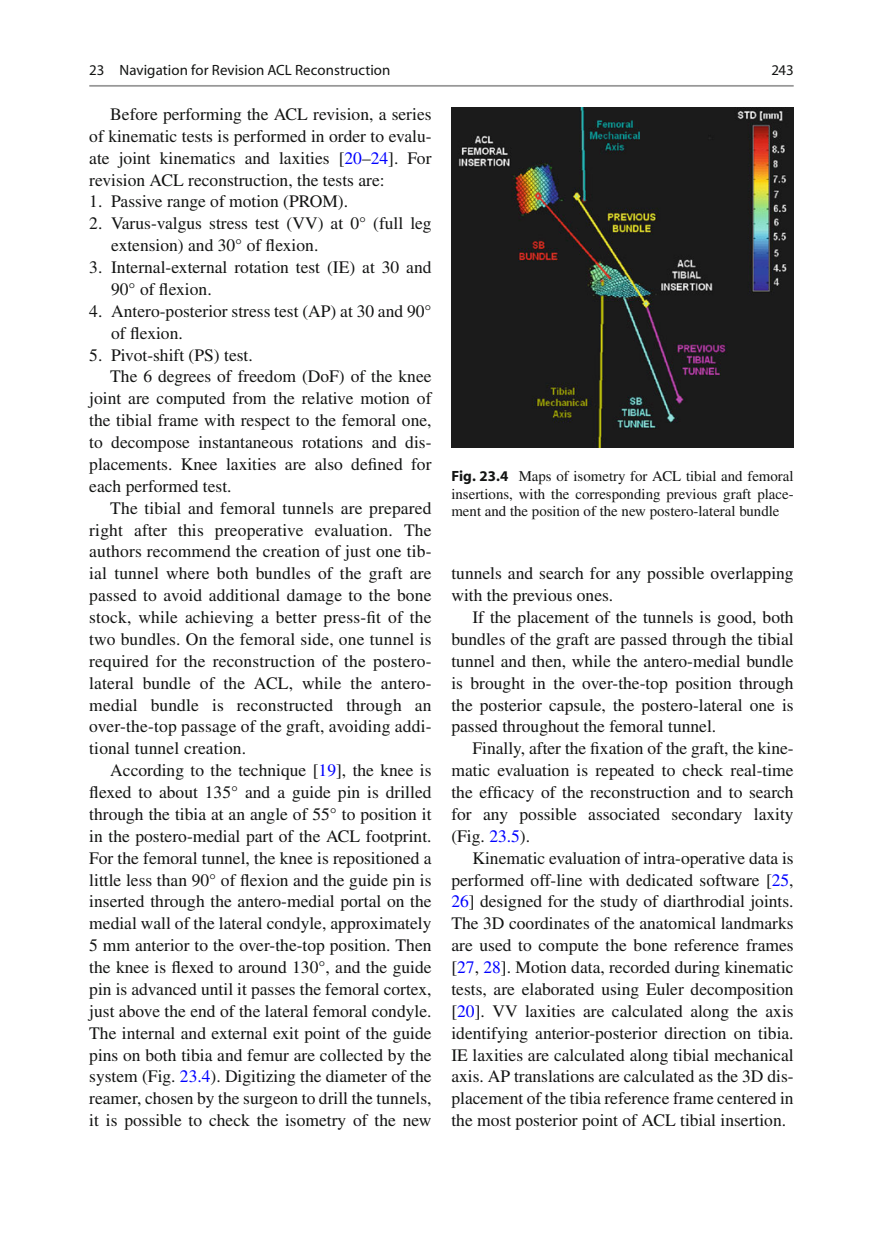
<style>
.page{position:relative;width:883px;height:1260px;background:#fff}
.page>*{position:absolute;margin:0;border:0;box-sizing:border-box;transform-origin:0 0}
.t1{font:17.5px/21.9px "Times";color:#131413;text-align:justify}
.t2{font:14.88px/17.5px "Times";color:#131413;text-align:justify}
.t3{font:14.88px "Myriad";letter-spacing:.005em;color:#131413}
.s1{color:#00f}
.s2{font-family:"Myriad";font-weight:700}
</style>
<div class="page">
<img style="left:451px;top:107px;width:343px;height:341px">
<hr style="left:89px;top:85px;width:705px;height:2px;background:#989898">
<p class="t3" style="left:89px;top:64px;width:303px">23 Navigation for Revision ACL Reconstruction</p>
<p class="t1" style="left:89px;top:105px;width:344px;text-indent:21px">Before performing the ACL revision, a series of kinematic tests is performed in order to evalu&shy;ate joint kinematics and laxities [ <span class="s1">20</span> – <span class="s1">24</span> ]. For revision ACL reconstruction, the tests are:</p>
<p class="t1" style="left:89px;top:192px;width:260px">1. Passive range of motion (PROM).</p>
<p class="t1" style="left:111px;top:214px;width:322px;text-indent:-22px">2. Varus-valgus stress test (VV) at 0° (full leg extension) and 30° of flexion.</p>
<p class="t1" style="left:111px;top:258px;width:322px;text-indent:-22px">3. Internal-external rotation test (IE) at 30 and<br>90° of flexion.</p>
<p class="t1" style="left:111px;top:302px;width:322px;text-indent:-22px">4. Antero-posterior stress test (AP) at 30 and 90° of flexion.</p>
<p class="t1" style="left:89px;top:345px;width:165px">5. Pivot-shift (PS) test.</p>
<p class="t1" style="left:110px;top:367px;width:323px">The 6 degrees of freedom (DoF) of the knee</p>
<p class="t1" style="left:89px;top:389px;width:344px">joint are computed from the relative motion of</p>
<p class="t1" style="left:89px;top:411px;width:344px">the tibial frame with respect to the femoral one,</p>
<p class="t1" style="left:89px;top:433px;width:344px">to decompose instantaneous rotations and dis-</p>
<p class="t1" style="left:89px;top:455px;width:344px">placements. Knee laxities are also defined for</p>
<p class="t1" style="left:89px;top:477px;width:144px">each performed test.</p>
<p class="t1" style="left:110px;top:499px;width:323px">The tibial and femoral tunnels are prepared</p>
<p class="t1" style="left:89px;top:520px;width:344px">right after this preoperative evaluation. The</p>
<p class="t1" style="left:89px;top:542px;width:344px">authors recommend the creation of just one tib-</p>
<p class="t1" style="left:89px;top:564px;width:344px">ial tunnel where both bundles of the graft are</p>
<p class="t1" style="left:89px;top:586px;width:344px">passed to avoid additional damage to the bone</p>
<p class="t1" style="left:89px;top:608px;width:344px">stock, while achieving a better press-fit of the</p>
<p class="t1" style="left:89px;top:630px;width:344px">two bundles. On the femoral side, one tunnel is</p>
<p class="t1" style="left:89px;top:652px;width:344px">required for the reconstruction of the postero-</p>
<p class="t1" style="left:89px;top:674px;width:344px">lateral bundle of the ACL, while the antero-</p>
<p class="t1" style="left:89px;top:695px;width:344px">medial bundle is reconstructed through an</p>
<p class="t1" style="left:89px;top:717px;width:344px">over-the-top passage of the graft, avoiding addi-</p>
<p class="t1" style="left:89px;top:739px;width:158px">tional tunnel creation.</p>
<p class="t1" style="left:110px;top:761px;width:323px">According to the technique [ <span class="s1">19</span> ], the knee is</p>
<p class="t1" style="left:89px;top:783px;width:344px">flexed to about 135° and a guide pin is drilled</p>
<p class="t1" style="left:89px;top:805px;width:344px">through the tibia at an angle of 55° to position it</p>
<p class="t1" style="left:89px;top:827px;width:344px">in the postero-medial part of the ACL footprint.</p>
<p class="t1" style="left:89px;top:849px;width:344px">For the femoral tunnel, the knee is repositioned a</p>
<p class="t1" style="left:89px;top:870px;width:344px">little less than 90° of flexion and the guide pin is</p>
<p class="t1" style="left:89px;top:892px;width:344px">inserted through the antero-medial portal on the</p>
<p class="t1" style="left:89px;top:914px;width:344px">medial wall of the lateral condyle, approximately</p>
<p class="t1" style="left:89px;top:936px;width:344px">5 mm anterior to the over-the-top position. Then</p>
<p class="t1" style="left:89px;top:958px;width:344px">the knee is flexed to around 130°, and the guide</p>
<p class="t1" style="left:89px;top:980px;width:344px">pin is advanced until it passes the femoral cortex,</p>
<p class="t1" style="left:89px;top:1002px;width:344px">just above the end of the lateral femoral condyle.</p>
<p class="t1" style="left:89px;top:1024px;width:344px">The internal and external exit point of the guide</p>
<p class="t1" style="left:89px;top:1045px;width:344px">pins on both tibia and femur are collected by the</p>
<p class="t1" style="left:89px;top:1067px;width:344px">system (Fig. <span class="s1">23.4</span> ). Digitizing the diameter of the</p>
<p class="t1" style="left:89px;top:1089px;width:344px">reamer, chosen by the surgeon to drill the tunnels,</p>
<p class="t1" style="left:89px;top:1111px;width:344px">it is possible to check the isometry of the new</p>
<p class="t3" style="left:771px;top:64px;width:24px">243</p>
<p class="t2" style="left:451px;top:469px;width:344px"><span class="s2">Fig. 23.4</span> Maps of isometry for ACL tibial and femoral insertions, with the corresponding previous graft place&shy;ment and the position of the new postero-lateral bundle</p>
<p class="t1" style="left:451px;top:564px;width:344px">tunnels and search for any possible overlapping with the previous ones.</p>
<p class="t1" style="left:451px;top:608px;width:344px;text-indent:21px">If the placement of the tunnels is good, both bundles of the graft are passed through the tibial tunnel and then, while the antero-medial bundle is brought in the over-the-top position through the posterior capsule, the postero-lateral one is passed throughout the femoral tunnel.</p>
<p class="t1" style="left:451px;top:739px;width:344px;text-indent:21px">Finally, after the fixation of the graft, the kine&shy;matic evaluation is repeated to check real-time the efficacy of the reconstruction and to search for any possible associated secondary laxity (Fig. <span class="s1">23.5</span> ).</p>
<p class="t1" style="left:451px;top:849px;width:344px;text-indent:21px">Kinematic evaluation of intra-operative data is performed off-line with dedicated software [ <span class="s1">25</span> , <span class="s1">26</span> ] designed for the study of diarthrodial joints.<br>The 3D coordinates of the anatomical landmarks are used to compute the bone reference frames [ <span class="s1">27</span> , <span class="s1">28</span> ]. Motion data, recorded during kinematic tests, are elaborated using Euler decomposition [ <span class="s1">20</span> ]. VV laxities are calculated along the axis identifying anterior-posterior direction on tibia.<br>IE laxities are calculated along tibial mechanical axis. AP translations are calculated as the 3D dis&shy;placement of the tibia reference frame centered in the most posterior point of ACL tibial insertion.</p>
</div>
